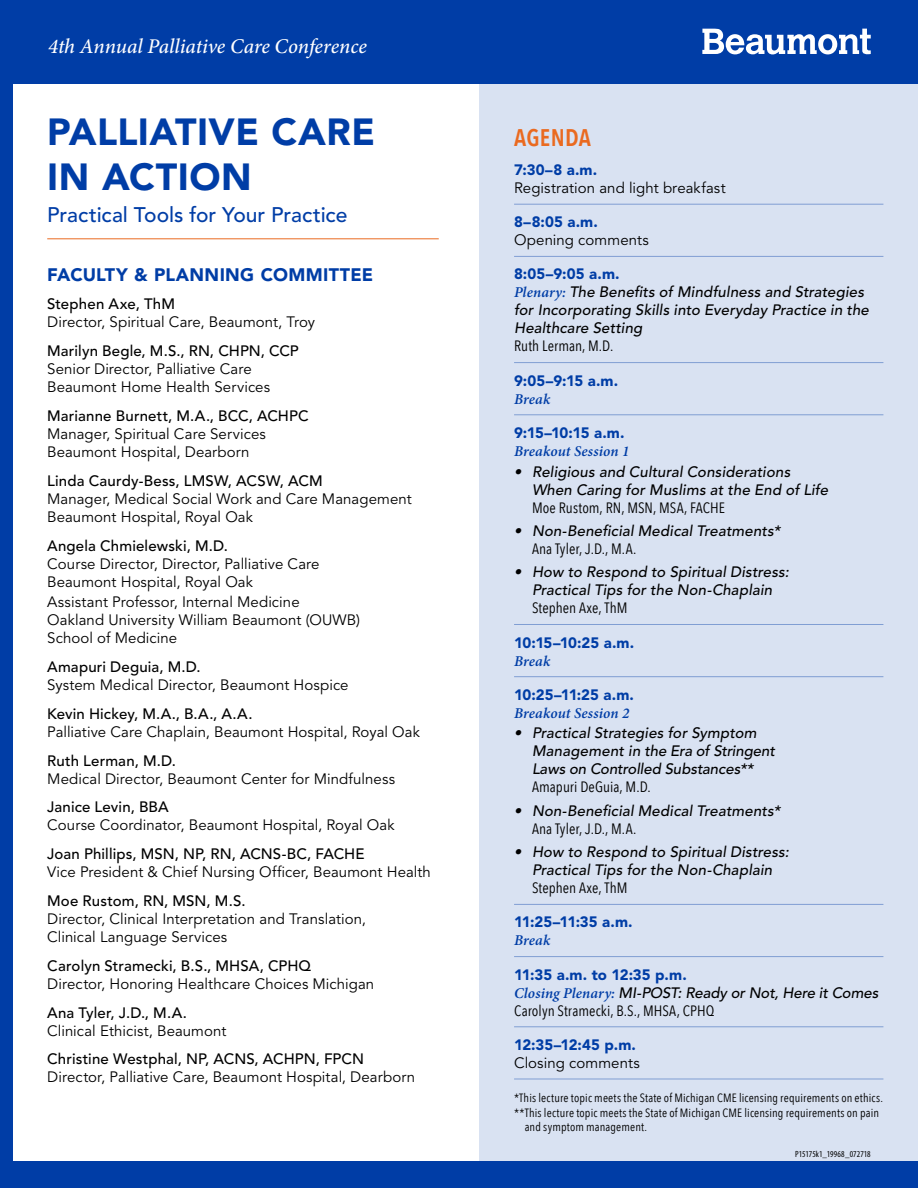
<style>
.page{position:relative;width:918px;height:1188px;background:#fff}
.page>*{position:absolute;margin:0;border:0;box-sizing:border-box;transform-origin:0 0}
.t1{font:900 37.5px/45px "Avenir LT Std";letter-spacing:.01em;color:#003da6}
.t2{font:600 24px "Avenir Next Condensed";letter-spacing:.01em;color:#ea6a20}
.t3{font:italic 500 21px "Minion Pro";letter-spacing:-.005em;color:#fff}
.t4{font:500 21px "Avenir LT Std";color:#003da6}
.t5{font:900 18px "Avenir LT Std";letter-spacing:.015em;color:#003da6}
.t6{font:15px/18px "Avenir LT Std";letter-spacing:.005em;color:#000}
.t7{font:italic 500 15px/18px "Avenir LT Std";letter-spacing:.01em;color:#000}
.t8{font:500 15px "Avenir LT Std";letter-spacing:.01em;color:#000}
.t9{font:15px "Avenir Next Condensed";letter-spacing:.005em;color:#000}
.t10{font:900 15px "Avenir LT Std";letter-spacing:-.03em;color:#003da6}
.t11{font:italic 600 15px "Minion Pro";letter-spacing:.01em;color:#003da6}
.t12{font:12px "Avenir Next Condensed";letter-spacing:.015em;color:#000}
.t13{font:condensed 9px "Myriad Pro";letter-spacing:.005em;color:#000}
.s1{font-weight:900;font-style:normal;color:#003da6}
.s2{font-family:"Minion Pro";font-weight:600;color:#003da6}
</style>
<div class="page">
<div style="left:479px;top:83px;width:439px;height:1091px;background:#d9e2f2"></div>
<div style="left:0;top:0;width:13px;height:1188px;background:#003da6"></div>
<hr style="left:47px;top:238px;width:392px;height:1px;background:#ea6a20">
<div style="left:0;top:0;width:918px;height:83px;background:#003da6"></div>
<svg style="left:702px;top:29px;width:169px;height:25px"></svg>
<div style="left:0;top:1162px;width:918px;height:26px;background:#003da6"></div>
<hr style="left:514px;top:204px;width:369px;height:1px;background:#809ed3">
<hr style="left:514px;top:256px;width:369px;height:1px;background:#809ed3">
<hr style="left:514px;top:362px;width:369px;height:1px;background:#809ed3">
<hr style="left:514px;top:414px;width:369px;height:1px;background:#809ed3">
<hr style="left:514px;top:624px;width:369px;height:1px;background:#809ed3">
<hr style="left:514px;top:676px;width:369px;height:1px;background:#809ed3">
<hr style="left:514px;top:904px;width:369px;height:1px;background:#809ed3">
<hr style="left:514px;top:956px;width:369px;height:1px;background:#809ed3">
<hr style="left:514px;top:1026px;width:369px;height:1px;background:#809ed3">
<hr style="left:514px;top:1079px;width:369px;height:1px;background:#809ed3">
<h3 class="t3" style="left:48px;top:32px;width:320px">4th Annual Palliative Care Conference</h3>
<h1 class="t1" style="left:47px;top:110px;width:329px">PALLIATIVE CARE<br>IN ACTION</h1>
<h3 class="t4" style="left:47px;top:203px;width:302px">Practical Tools for Your Practice</h3>
<p class="t5" style="left:47px;top:263px;width:328px">FACULTY &amp; PLANNING COMMITTEE</p>
<p class="t8" style="left:47px;top:295px;width:129px">Stephen Axe, ThM</p>
<p class="t6" style="left:47px;top:314px;width:269px">Director, Spiritual Care, Beaumont, Troy</p>
<p class="t8" style="left:47px;top:342px;width:253px">Marilyn Begle, M.S., RN, CHPN, CCP</p>
<p class="t6" style="left:47px;top:360px;width:224px">Senior Director, Palliative Care<br>Beaumont Home Health Services</p>
<p class="t8" style="left:47px;top:407px;width:263px">Marianne Burnett, M.A., BCC, ACHPC</p>
<p class="t6" style="left:47px;top:425px;width:220px">Manager, Spiritual Care Services<br>Beaumont Hospital, Dearborn</p>
<p class="t8" style="left:47px;top:472px;width:277px">Linda Caurdy-Bess, LMSW, ACSW, ACM</p>
<p class="t6" style="left:47px;top:490px;width:366px">Manager, Medical Social Work and Care Management<br>Beaumont Hospital, Royal Oak</p>
<p class="t8" style="left:47px;top:537px;width:182px">Angela Chmielewski, M.D.</p>
<p class="t6" style="left:47px;top:555px;width:274px">Course Director, Director, Palliative Care<br>Beaumont Hospital, Royal Oak</p>
<p class="t6" style="left:47px;top:594px;width:314px">Assistant Professor, Internal Medicine<br>Oakland University William Beaumont (OUWB)<br>School of Medicine</p>
<p class="t8" style="left:47px;top:658px;width:155px">Amapuri Deguia, M.D.</p>
<p class="t6" style="left:47px;top:676px;width:303px">System Medical Director, Beaumont Hospice</p>
<p class="t8" style="left:47px;top:705px;width:207px">Kevin Hickey, M.A., B.A., A.A.</p>
<p class="t6" style="left:47px;top:723px;width:374px">Palliative Care Chaplain, Beaumont Hospital, Royal Oak</p>
<p class="t8" style="left:47px;top:752px;width:130px">Ruth Lerman, M.D.</p>
<p class="t6" style="left:47px;top:770px;width:349px">Medical Director, Beaumont Center for Mindfulness</p>
<p class="t8" style="left:47px;top:799px;width:123px">Janice Levin, BBA</p>
<p class="t6" style="left:47px;top:817px;width:349px">Course Coordinator, Beaumont Hospital, Royal Oak</p>
<p class="t8" style="left:47px;top:845px;width:319px">Joan Phillips, MSN, NP, RN, ACNS-BC, FACHE</p>
<p class="t6" style="left:47px;top:864px;width:385px">Vice President &amp; Chief Nursing Officer, Beaumont Health</p>
<p class="t8" style="left:47px;top:892px;width:200px">Moe Rustom, RN, MSN, M.S.</p>
<p class="t6" style="left:47px;top:910px;width:320px">Director, Clinical Interpretation and Translation,<br>Clinical Language Services</p>
<p class="t8" style="left:47px;top:957px;width:265px">Carolyn Stramecki, B.S., MHSA, CPHQ</p>
<p class="t6" style="left:47px;top:975px;width:329px">Director, Honoring Healthcare Choices Michigan</p>
<p class="t8" style="left:47px;top:1004px;width:141px">Ana Tyler, J.D., M.A.</p>
<p class="t6" style="left:47px;top:1022px;width:181px">Clinical Ethicist, Beaumont</p>
<p class="t8" style="left:47px;top:1051px;width:318px">Christine Westphal, NP, ACNS, ACHPN, FPCN</p>
<p class="t6" style="left:47px;top:1069px;width:369px">Director, Palliative Care, Beaumont Hospital, Dearborn</p>
<h2 class="t2" style="left:514px;top:117px;width:78px">AGENDA</h2>
<p class="t10" style="left:514px;top:161px;width:85px">7:30–8 a.m.</p>
<p class="t6" style="left:514px;top:179px;width:213px">Registration and light breakfast</p>
<p class="t10" style="left:514px;top:213px;width:85px">8–8:05 a.m.</p>
<p class="t6" style="left:514px;top:231px;width:136px">Opening comments</p>
<p class="t7" style="left:514px;top:266px;width:356px"><span class="s1">8:05–9:05 a.m.<br></span><span class="s2">Plenary:</span> The Benefits of Mindfulness and Strategies for Incorporating Skills into Everyday Practice in the Healthcare Setting</p>
<p class="t9" style="left:514px;top:333px;width:101px">Ruth Lerman, M.D.</p>
<p class="t10" style="left:514px;top:371px;width:106px">9:05–9:15 a.m.</p>
<p class="t11" style="left:514px;top:388px;width:38px">Break</p>
<p class="t10" style="left:514px;top:424px;width:112px">9:15–10:15 a.m.</p>
<p class="t11" style="left:514px;top:441px;width:117px">Breakout Session 1</p>
<p class="t7" style="left:532px;top:463px;width:298px;text-indent:-18px">• Religious and Cultural Considerations<br>When Caring for Muslims at the End of Life</p>
<p class="t9" style="left:532px;top:494px;width:195px">Moe Rustom, RN, MSN, MSA, FACHE</p>
<p class="t7" style="left:514px;top:522px;width:268px">• Non-Beneficial Medical Treatments*</p>
<p class="t9" style="left:532px;top:536px;width:106px">Ana Tyler, J.D., M.A.</p>
<p class="t7" style="left:514px;top:564px;width:276px;text-align:center">• How to Respond to Spiritual Distress:<br>Practical Tips for the Non-Chaplain</p>
<p class="t9" style="left:532px;top:595px;width:97px">Stephen Axe, ThM</p>
<p class="t10" style="left:514px;top:633px;width:122px">10:15–10:25 a.m.</p>
<p class="t11" style="left:514px;top:650px;width:38px">Break</p>
<p class="t10" style="left:514px;top:685px;width:121px">10:25–11:25 a.m.</p>
<p class="t11" style="left:514px;top:702px;width:117px">Breakout Session 2</p>
<p class="t7" style="left:532px;top:725px;width:245px;text-indent:-18px">• Practical Strategies for Symptom<br>Management in the Era of Stringent<br>Laws on Controlled Substances**</p>
<p class="t9" style="left:532px;top:774px;width:120px">Amapuri DeGuia, M.D.</p>
<p class="t7" style="left:514px;top:802px;width:268px">• Non-Beneficial Medical Treatments*</p>
<p class="t9" style="left:532px;top:816px;width:106px">Ana Tyler, J.D., M.A.</p>
<p class="t7" style="left:514px;top:843px;width:276px;text-align:center">• How to Respond to Spiritual Distress:<br>Practical Tips for the Non-Chaplain</p>
<p class="t9" style="left:532px;top:875px;width:97px">Stephen Axe, ThM</p>
<p class="t10" style="left:514px;top:913px;width:120px">11:25–11:35 a.m.</p>
<p class="t11" style="left:514px;top:930px;width:38px">Break</p>
<p class="t7" style="left:514px;top:966px;width:366px"><span class="s1">11:35 a.m. to 12:35 p.m.<br></span><span class="s2">Closing Plenary:</span> MI-POST: Ready or Not, Here it Comes</p>
<p class="t9" style="left:514px;top:998px;width:202px">Carolyn Stramecki, B.S., MHSA, CPHQ</p>
<p class="t10" style="left:514px;top:1036px;width:123px">12:35–12:45 p.m.</p>
<p class="t6" style="left:514px;top:1054px;width:127px">Closing comments</p>
<p class="t12" style="left:514px;top:1088px;width:371px">*This lecture topic meets the State of Michigan CME licensing requirements on ethics.</p>
<p class="t12" style="left:514px;top:1102px;width:367px">**This lecture topic meets the State of Michigan CME licensing requirements on pain</p>
<p class="t12" style="left:525px;top:1117px;width:124px">and symptom management.</p>
<p class="t13" style="left:795px;top:1149px;width:77px">P15175k1_19968_072718</p>
</div>
